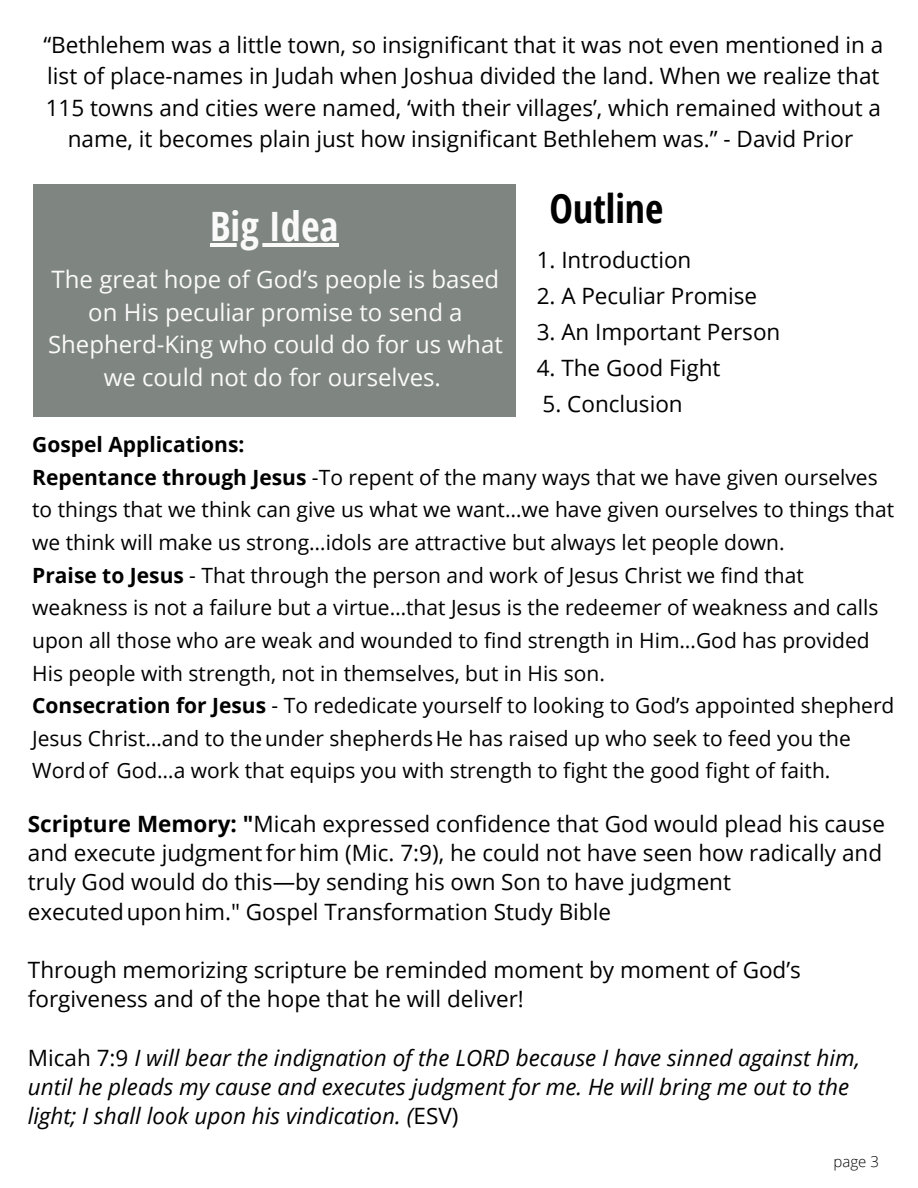
<style>
.page{position:relative;width:918px;height:1188px;background:#fff}
.page>*{position:absolute;margin:0;border:0;box-sizing:border-box;transform-origin:0 0}
.t1{font:700 40.5px "Open Sans Condensed";color:#fafafa}
.t2{font:700 39.6px "Open Sans Condensed";color:#000}
.t3{font:24px/32.7px "Open Sans";color:#fafafa;text-align:center}
.t4{font:22.5px/29.2px "Open Sans";color:#000}
.t5{font:italic 22.5px/29.2px "Open Sans";color:#000}
.t6{font:21px/32.7px "Open Sans";color:#000}
.t7{font:700 21px "Open Sans";color:#000}
.t8{font:300 15px "Open Sans";color:#000}
.s1{font-weight:700}
.s2{font-style:normal}
</style>
<div class="page">
<div style="left:33px;top:184px;width:483px;height:233px;background:#7f8580"></div>
<hr style="left:210px;top:243px;width:129px;height:3px;background:#fafafa">
<p class="t4" style="left:43px;top:28px;width:842px;line-height:31.5px;text-align:center">“Bethlehem was a little town, so insignificant that it was not even mentioned in a list of place-names in Judah when Joshua divided the land. When we realize that 115 towns and cities were named, ‘with their villages’, which remained without a name, it becomes plain just how insignificant Bethlehem was.” - David Prior</p>
<p class="t1" style="left:210px;top:198px;width:130px">Big Idea</p>
<p class="t3" style="left:48px;top:263px;width:456px">The great hope of God’s people is based on His peculiar promise to send a Shepherd-King who could do for us what we could not do for ourselves.</p>
<p class="t2" style="left:549px;top:181px;width:115px">Outline</p>
<p class="t4" style="left:537px;top:244px;width:156px">1. Introduction</p>
<p class="t4" style="left:537px;top:280px;width:222px">2. A Peculiar Promise</p>
<p class="t4" style="left:537px;top:316px;width:245px">3. An Important Person</p>
<p class="t4" style="left:537px;top:352px;width:185px">4. The Good Fight</p>
<p class="t4" style="left:543px;top:388px;width:142px">5. Conclusion</p>
<p class="t7" style="left:32px;top:430px;width:214px">Gospel Applications:</p>
<p class="t6" style="left:32px;top:460px;width:863px"><span class="s1">Repentance through Jesus</span> -To repent of the many ways that we have given ourselves to things that we think can give us what we want…we have given ourselves to things that we think will make us strong…idols are attractive but always let people down.</p>
<p class="t6" style="left:32px;top:558px;width:848px"><span class="s1">Praise to Jesus</span> - That through the person and work of Jesus Christ we find that weakness is not a failure but a virtue…that Jesus is the redeemer of weakness and calls upon all those who are weak and wounded to find strength in Him…God has provided His people with strength, not in themselves, but in His son.</p>
<p class="t6" style="left:32px;top:689px;width:864px"><span class="s1">Consecration for Jesus</span> - To rededicate yourself to looking to God’s appointed shepherd<br>Jesus Christ…and to theunder shepherdsHe has raised up who seek to feed you the<br>Wordof God…a work that equips you with strength to fight the good fight of faith.</p>
<p class="t4" style="left:28px;top:808px;width:859px"><span class="s1">Scripture Memory: "</span>Micah expressed confidence that God would plead his cause and execute judgmentforhim (Mic. 7:9), he could not have seen how radically and truly God would do this—by sending his own Son to have judgment executeduponhim." Gospel Transformation Study Bible</p>
<p class="t4" style="left:28px;top:955px;width:775px">Through memorizing scripture be reminded moment by moment of God’s forgiveness and of the hope that he will deliver!</p>
<p class="t5" style="left:28px;top:1042px;width:834px"><span class="s2">Micah 7:9</span> I will bear the indignation of the LORD because I have sinned against him, until he pleads my cause and executes judgment for me. He will bring me out to the light; I shall look upon his vindication. (<span class="s2">ESV)</span></p>
<p class="t8" style="left:834px;top:1151px;width:47px">page 3</p>
</div>
